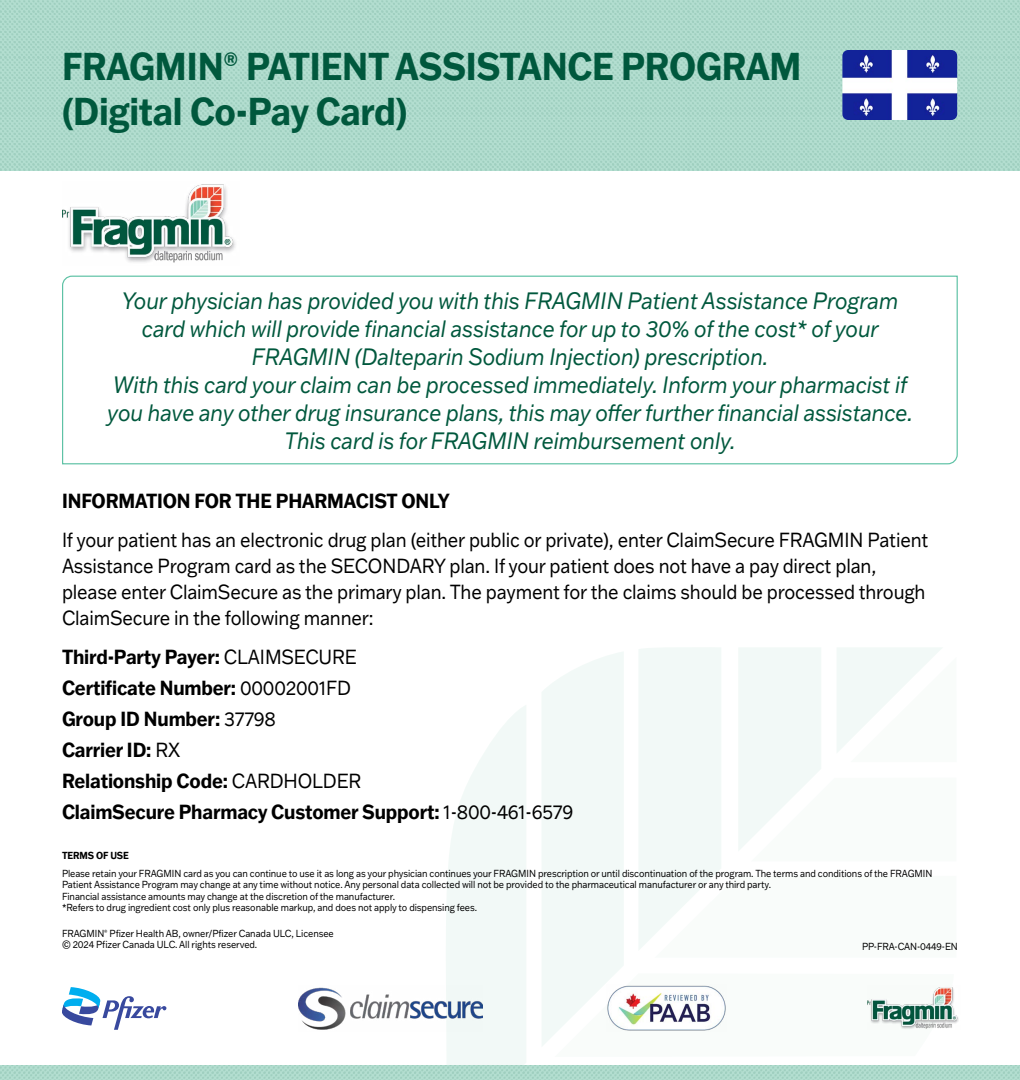
<style>
.page{position:relative;width:1020px;height:1080px;background:#fff}
.page>*{position:absolute;margin:0;border:0;box-sizing:border-box;transform-origin:0 0}
.t1{font:700 38px/45.6px "Franklin Gothic ATF";letter-spacing:-.01em;color:#00583d;scale:.9 1}
.t2{font:italic 23.2px/28px "Franklin Gothic ATF";letter-spacing:-.01em;color:#00583d;text-align:center;scale:.9 1}
.t3{font:20px/26px "Franklin Gothic ATF";letter-spacing:-.01em;color:#000;scale:.9 1}
.t4{font:700 20px/30.9px "Franklin Gothic ATF";letter-spacing:-.01em;color:#000;scale:.9 1}
.t5{font:10px/11.2px "Franklin Gothic ATF";letter-spacing:-.01em;color:#000;scale:.9 1}
.t6{font:700 10px "Franklin Gothic ATF";letter-spacing:-.01em;color:#000;scale:.9 1}
.s1{font-weight:400}
</style>
<div class="page">
<svg style="left:439px;top:647px;width:518px;height:419px"></svg>
<svg style="left:62px;top:275px;width:896px;height:190px"></svg>
<div style="left:0;top:0;width:1020px;height:170px;background:linear-gradient(to right,#acd9ca,#acd9ca)"></div>
<svg style="left:0;top:1066px;width:1020px;height:14px;background:#acd8ca"></svg>
<img style="left:62px;top:184px;width:174px;height:79px">
<svg style="left:62px;top:987px;width:104px;height:43px"></svg>
<img style="left:606px;top:984px;width:121px;height:48px">
<img style="left:299px;top:985px;width:183px;height:46px">
<img style="left:868px;top:986px;width:91px;height:44px">
<img style="left:842px;top:50px;width:115px;height:70px">
<h1 class="t1" style="left:62px;top:42px;width:823px">FRAGMIN<sup>®</sup> PATIENT ASSISTANCE PROGRAM (Digital Co-Pay Card)</h1>
<p class="t2" style="left:107px;top:286px;width:897px">Your physician has provided you with this FRAGMIN Patient Assistance Program card which will provide financial assistance for up to 30% of the cost* of your FRAGMIN (Dalteparin Sodium Injection) prescription.<br>With this card your claim can be processed immediately. Inform your pharmacist if you have any other drug insurance plans, this may offer further financial assistance.<br>This card is for FRAGMIN reimbursement only.</p>
<h3 class="t4" style="left:62px;top:485px;width:432px">INFORMATION FOR THE PHARMACIST ONLY</h3>
<p class="t3" style="left:62px;top:526px;width:964px">If your patient has an electronic drug plan (either public or private), enter ClaimSecure FRAGMIN Patient Assistance Program card as the SECONDARY plan. If your patient does not have a pay direct plan, please enter ClaimSecure as the primary plan. The payment for the claims should be processed through ClaimSecure in the following manner:</p>
<h3 class="t4" style="left:62px;top:641px;width:570px">Third-Party Payer: <span class="s1">CLAIMSECURE<br></span>Certificate Number: <span class="s1">00002001FD<br></span>Group ID Number: <span class="s1">37798<br></span>Carrier ID: <span class="s1">RX<br></span>Relationship Code: <span class="s1">CARDHOLDER<br></span>ClaimSecure Pharmacy Customer Support: <span class="s1">1-800-461-6579</span></h3>
<p class="t6" style="left:62px;top:848px;width:76px">TERMS OF USE</p>
<p class="t5" style="left:62px;top:868px;width:969px">Please retain your FRAGMIN card as you can continue to use it as long as your physician continues your FRAGMIN prescription or until discontinuation of the program. The terms and conditions of the FRAGMIN Patient Assistance Program may change at any time without notice. Any personal data collected will not be provided to the pharmaceutical manufacturer or any third party.<br>Financial assistance amounts may change at the discretion of the manufacturer.<br>*Refers to drug ingredient cost only plus reasonable markup, and does not apply to dispensing fees.</p>
<p class="t5" style="left:862px;top:941px;width:108px">PP-FRA-CAN-0449-EN</p>
<p class="t5" style="left:62px;top:928px;width:303px;line-height:11.4px">FRAGMIN<sup>®</sup> Pfizer Health AB, owner/Pfizer Canada ULC, Licensee © 2024 Pfizer Canada ULC. All rights reserved.</p>
</div>
